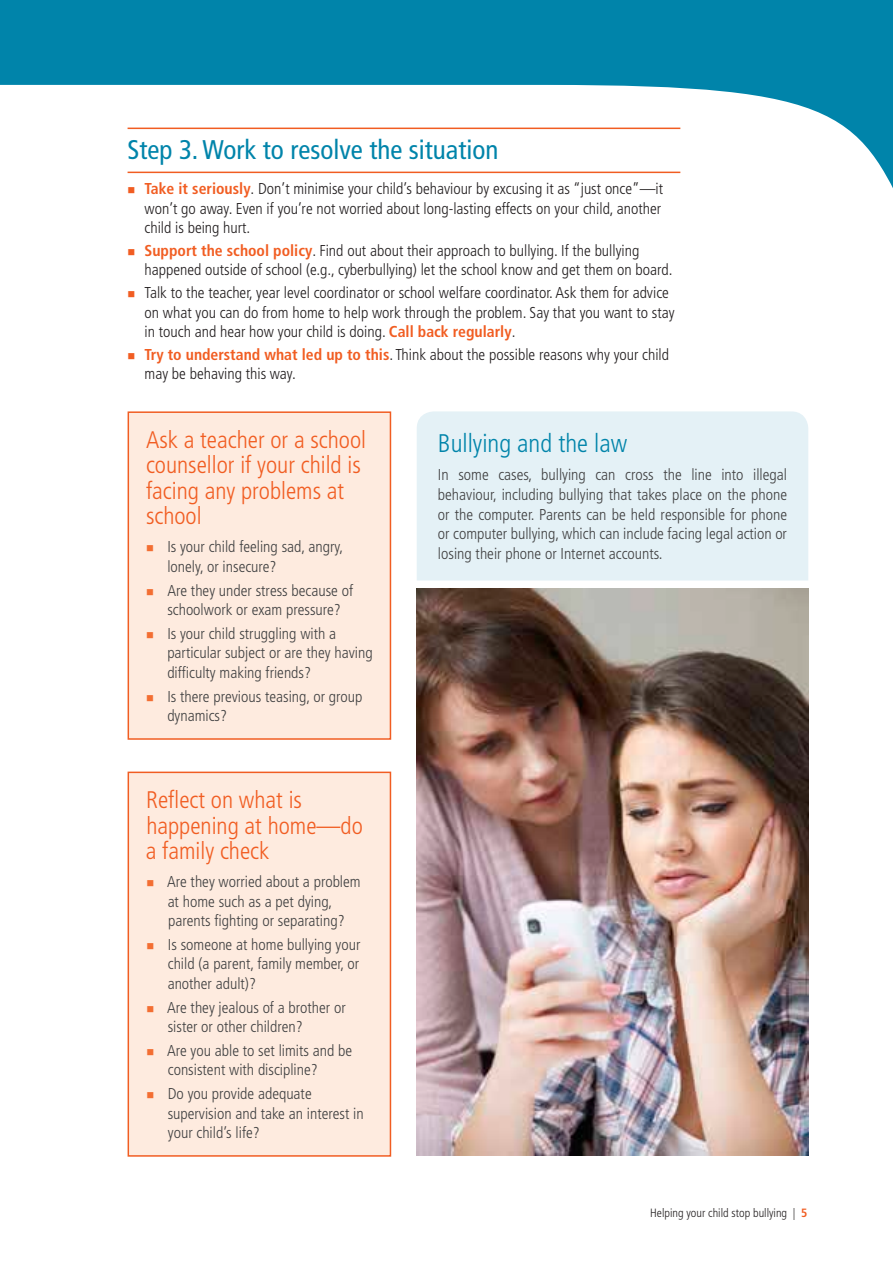
<style>
.page{position:relative;width:893px;height:1263px;background:#fff}
.page>*{position:absolute;margin:0;border:0;box-sizing:border-box;transform-origin:0 0}
.Heading_1{font:condensed 27px "Frutiger LT";color:#0084aa}
.t1{font:300 condensed 25.5px "Frutiger LT";color:#0084aa}
.t2{font:300 condensed 24px/25.5px "Frutiger LT";color:#f15d22}
.t3{font:300 condensed 15.75px/19.5px "Frutiger LT";color:#414142}
.t4{font:300 condensed 15.75px/19.5px "Frutiger LT";color:#231f20}
.t5{font:300 condensed 12px "Frutiger LT";color:#231f20}
.s1{font-weight:700;color:#f15d22}
</style>
<div class="page">
<svg style="left:0;top:0;width:893px;height:188px"></svg>
<hr style="left:128px;top:128px;width:552px;height:1px;background:#f15d22">
<hr style="left:128px;top:172px;width:552px;height:1px;background:#f15d22">
<div style="left:128px;top:412px;width:262px;height:327px;background:#feebdf"></div>
<div style="left:128px;top:411px;width:263px;height:329px;border:2px solid #f15d22"></div>
<div style="left:128px;top:772px;width:262px;height:384px;background:#feebdf"></div>
<div style="left:128px;top:772px;width:263px;height:385px;border:2px solid #f15d22"></div>
<div style="left:417px;top:411px;width:391px;height:169px;background:#e4f1f6"></div>
<img style="left:417px;top:589px;width:391px;height:566px">
<h2 class="Heading_1" style="left:128px;top:134px;width:372px">Step 3. Work to resolve the situation</h2>
<p class="t4" style="left:145px;top:179px;width:520px;text-align:justify"><span class="s1">Take it seriously</span>. Don’t minimise your child’s behaviour by excusing it as “just once”—it won’t go away. Even if you’re not worried about long-lasting effects on your child, another child is being hurt.</p>
<p class="t4" style="left:145px;top:241px;width:529px"><span class="s1">Support the school policy</span>. Find out about their approach to bullying. If the bullying happened outside of school (e.g., cyberbullying) let the school know and get them on board.</p>
<p class="t4" style="left:145px;top:283px;width:531px">Talk to the teacher, year level coordinator or school welfare coordinator. Ask them for advice on what you can do from home to help work through the problem. Say that you want to stay in touch and hear how your child is doing. <span class="s1">Call back regularly</span>.</p>
<p class="t4" style="left:145px;top:345px;width:526px"><span class="s1">Try to understand what led up to this</span>. Think about the possible reasons why your child may be behaving this way.</p>
<p class="t2" style="left:146px;top:427px;width:221px">Ask a teacher or a school counsellor if your child is facing any problems at school</p>
<p class="t3" style="left:167px;top:537px;width:177px">Is your child feeling sad, angry, lonely, or insecure?</p>
<p class="t3" style="left:167px;top:581px;width:187px">Are they under stress because of schoolwork or exam pressure?</p>
<p class="t3" style="left:167px;top:624px;width:207px">Is your child struggling with a particular subject or are they having difficulty making friends?</p>
<p class="t3" style="left:167px;top:687px;width:197px">Is there previous teasing, or group dynamics?</p>
<p class="t2" style="left:146px;top:787px;width:219px">Reflect on what is happening at home—do a family check</p>
<p class="t3" style="left:167px;top:872px;width:195px">Are they worried about a problem at home such as a pet dying, parents fighting or separating?</p>
<p class="t3" style="left:168px;top:935px;width:194px;text-align:justify">Is someone at home bullying your child (a parent, family member, or another adult)?</p>
<p class="t3" style="left:167px;top:998px;width:180px">Are they jealous of a brother or sister or other children?</p>
<p class="t3" style="left:167px;top:1041px;width:187px">Are you able to set limits and be consistent with discipline?</p>
<p class="t3" style="left:168px;top:1084px;width:198px">Do you provide adequate supervision and take an interest in your child’s life?</p>
<p class="t1" style="left:438px;top:428px;width:191px">Bullying and the law</p>
<p class="t3" style="left:438px;top:465px;width:351px;text-align:justify">In some cases, bullying can cross the line into illegal behaviour, including bullying that takes place on the phone or the computer. Parents can be held responsible for phone or computer bullying, which can include facing legal action or losing their phone or Internet accounts.</p>
<p class="t5" style="left:650px;top:1206px;width:159px">Helping your child stop bullying | <span class="s1">5</span></p>
</div>
